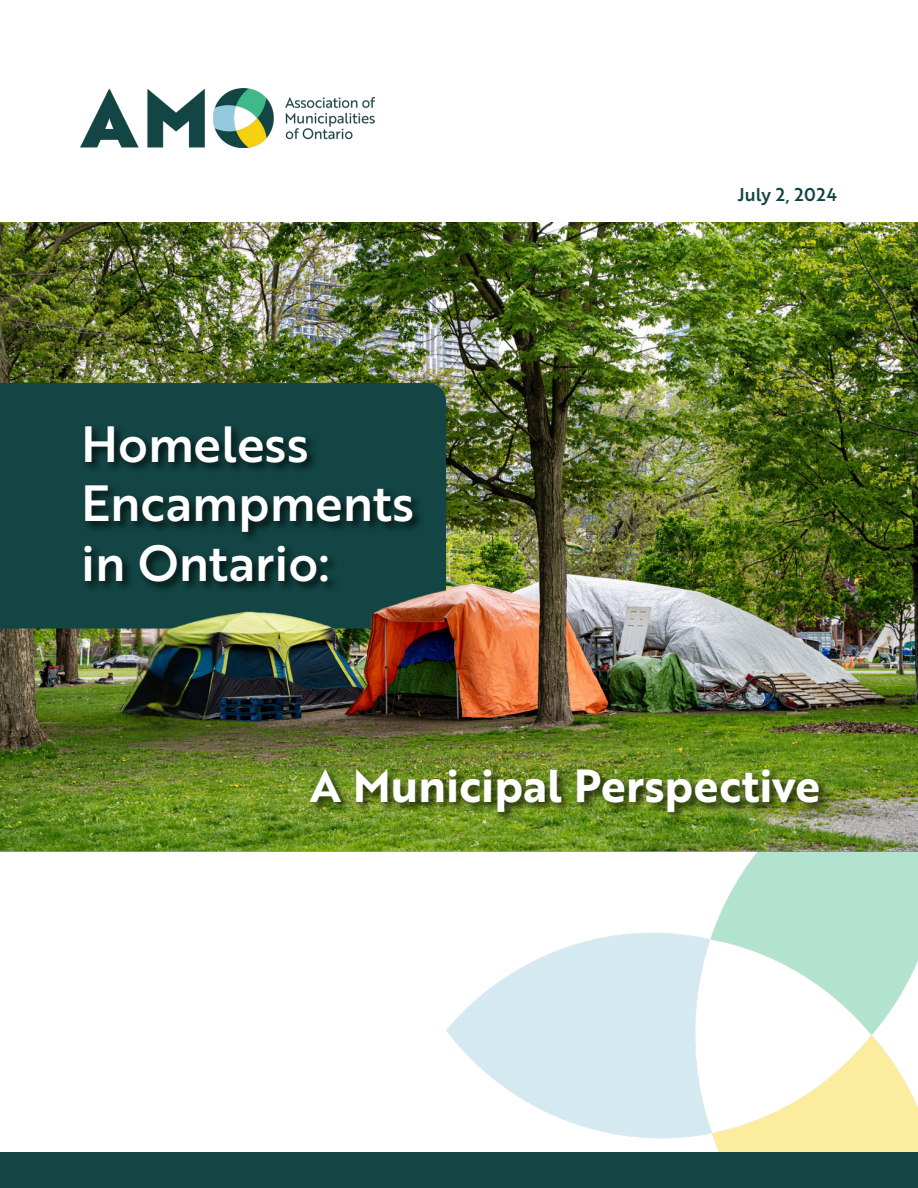
<style>
.page{position:relative;width:918px;height:1188px;background:#fff}
.page>*{position:absolute;margin:0;border:0;box-sizing:border-box;transform-origin:0 0}
.t1{font:49.5px/59.4px "Brother 1816 Medium";color:#fff}
.t2{font:45px "Brother 1816 Bold";color:#fff}
.t3{font:18px "Brother 1816 Medium";letter-spacing:.025em;color:#124544}
</style>
<div class="page">
<img style="left:446px;top:879px;width:472px;height:273px">
<img style="left:0;top:223px;width:918px;height:656px">
<img style="left:81px;top:89px;width:293px;height:58px">
<div style="left:0;top:383px;width:446px;height:246px;background:#124544"></div>
<div style="left:0;top:1152px;width:918px;height:36px;background:#124544"></div>
<img style="left:404px;top:513px;width:251px;height:254px">
<img style="left:117px;top:593px;width:287px;height:189px">
<div style="left:308px;top:767px;width:523px;height:57px;background:#000;opacity:.75"></div>
<div style="left:82px;top:423px;width:342px;height:170px;background:#000;opacity:.75"></div>
<p class="t1" style="left:81px;top:413px;width:229px">Homeless</p>
<p class="t1" style="left:81px;top:472px;width:335px">Encampments in Ontario:</p>
<p class="t3" style="left:738px;top:181px;width:101px">July 2, 2024</p>
<p class="t2" style="left:310px;top:752px;width:512px">A Municipal Perspective</p>
</div>
